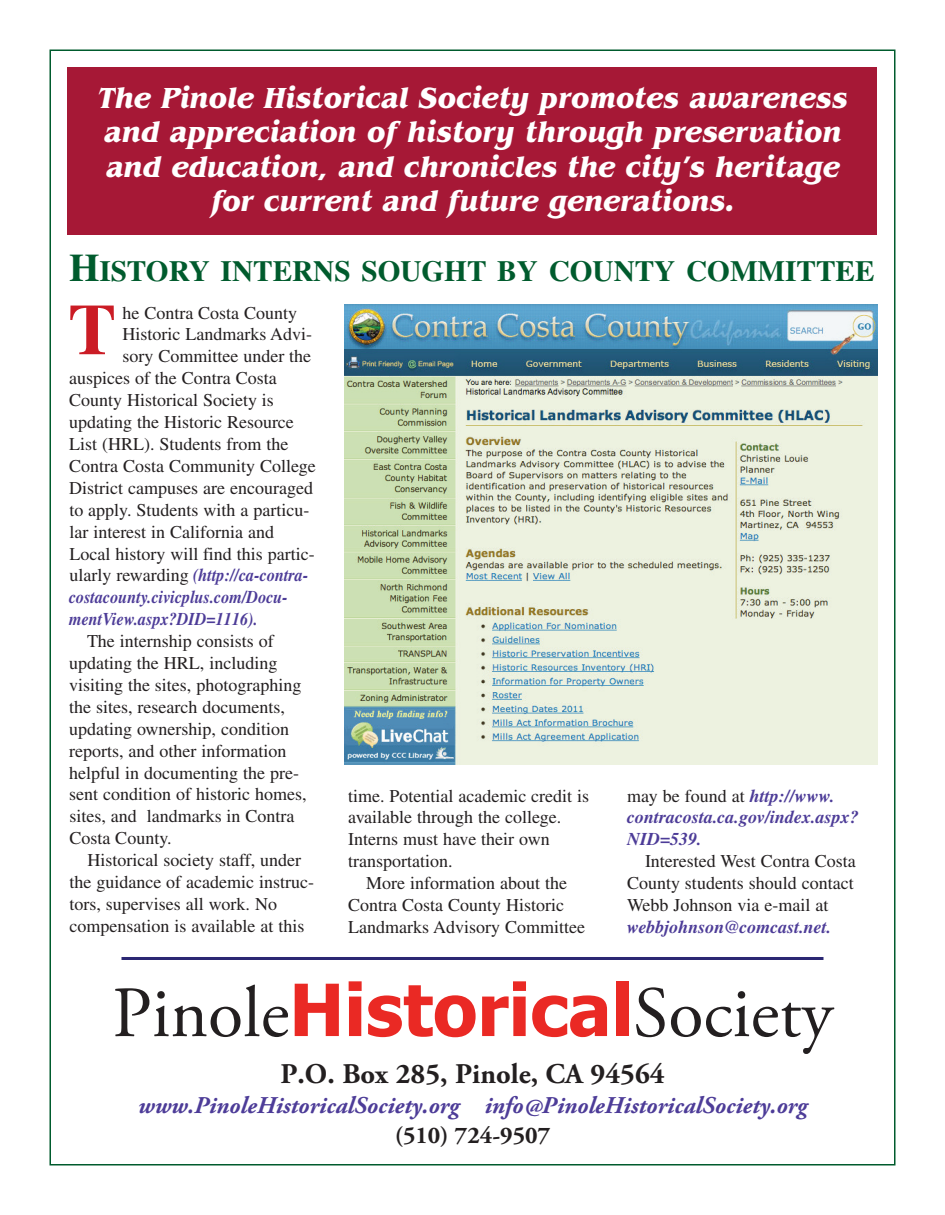
<style>
.page{position:relative;width:945px;height:1215px;background:#fff}
.page>*{position:absolute;margin:0;border:0;box-sizing:border-box;transform-origin:0 0}
.t1{font:72px "Adobe Garamond Pro";color:#231f20}
.t2{font:700 72px "Times";color:#cb1c25}
.t3{font:italic 700 30px/34.5px "Benguiat";color:#fff;text-align:center;scale:.9 1}
.t4{font:700 29.25px "Times";color:#005b2d}
.t5{font:700 28.5px "Adobe Garamond Pro";color:#231f20}
.t6{font:italic 700 24px "Adobe Garamond Pro";color:#4d3c98}
.t7{font:700 24px "Adobe Garamond Pro";color:#231f20}
.t8{font:18px/21.9px "Times";color:#231f20}
.t9{font:italic 700 18px "Times";color:#4d3c98;scale:.9 1}
.t10{font:italic 700 18px/21.9px "Times";color:#4d3c98}
.s1{font-size:39px}
.s2{font-weight:400;font-style:normal;color:#231f20}
.s3{font-family:"Tahoma";font-weight:700;color:#ea2924}
</style>
<div class="page">
<div style="left:68px;top:68px;width:810px;height:168px;background:#a61836"></div>
<hr style="left:122px;top:957px;width:702px;height:3px;background:#2b2773">
<img style="left:345px;top:304px;width:533px;height:460px">
<h2 class="t3" style="left:98px;top:84px;width:835px">The Pinole Historical Society promotes awareness and appreciation of history through preservation and education, and chronicles the city’s heritage for current and future generations.</h2>
<h3 class="t4" style="left:69px;top:261px;width:807px"><span class="s1">H</span>ISTORY INTERNS SOUGHT BY COUNTY COMMITTEE</h3>
<p class="t8" style="left:122px;top:303px;width:176px">he Contra Costa County</p>
<p class="t8" style="left:122px;top:325px;width:191px">Historic Landmarks Advi-</p>
<p class="t8" style="left:122px;top:347px;width:190px">sory Committee under the</p>
<p class="t8" style="left:69px;top:369px;width:209px">auspices of the Contra Costa</p>
<p class="t8" style="left:69px;top:391px;width:206px">County Historical Society is</p>
<p class="t8" style="left:69px;top:413px;width:226px">updating the Historic Resource</p>
<p class="t8" style="left:69px;top:435px;width:221px">List (HRL). Students from the</p>
<p class="t8" style="left:69px;top:457px;width:248px">Contra Costa Community College</p>
<p class="t8" style="left:69px;top:479px;width:245px">District campuses are encouraged</p>
<p class="t8" style="left:69px;top:501px;width:242px">to apply. Students with a particu-</p>
<p class="t8" style="left:69px;top:522px;width:206px">lar interest in California and</p>
<p class="t8" style="left:69px;top:544px;width:247px">Local history will find this partic-</p>
<p class="t9" style="left:70px;top:569px;width:265px"><span class="s2">ularly rewarding</span> (http://ca-contra-</p>
<p class="t9" style="left:69px;top:591px;width:243px">costacounty.civicplus.com/Docu-</p>
<p class="t9" style="left:69px;top:613px;width:211px">mentView.aspx?DID=1116).</p>
<p class="t8" style="left:69px;top:632px;width:239px;text-indent:18px">The internship consists of updating the HRL, including visiting the sites, photographing the sites, research documents, updating ownership, condition reports, and other information helpful in documenting the pre&shy;sent condition of historic homes, sites, and landmarks in Contra<br>Costa County.</p>
<p class="t8" style="left:69px;top:851px;width:246px;text-indent:18px">Historical society staff, under the guidance of academic instruc&shy;tors, supervises all work. No compensation is available at this</p>
<h1 class="t2" style="left:68px;top:306px;width:50px">T</h1>
<p class="t10" style="left:627px;top:786px;width:233px"><span class="s2">may be found at</span> http://www. contracosta.ca.gov/index.aspx?<br>NID=539.</p>
<p class="t8" style="left:627px;top:852px;width:230px;text-align:justify;text-indent:18px">Interested West Contra Costa County students should contact Webb Johnson via e-mail at</p>
<p class="t10" style="left:627px;top:918px;width:206px">webbjohnson@comcast.net.</p>
<p class="t8" style="left:348px;top:786px;width:243px">time. Potential academic credit is available through the college.<br>Interns must have their own transportation.</p>
<p class="t8" style="left:348px;top:874px;width:238px;text-indent:18px">More information about the<br>Contra Costa County Historic<br>Landmarks Advisory Committee</p>
<h1 class="t1" style="left:112px;top:985px;width:722px">Pinole<span class="s3">Historical</span>Society</h1>
<h3 class="t5" style="left:280px;top:1062px;width:386px">P.O. Box 285, Pinole, CA 94564</h3>
<h3 class="t6" style="left:138px;top:1095px;width:670px">www.PinoleHistoricalSociety.org info@PinoleHistoricalSociety.org</h3>
<h3 class="t7" style="left:395px;top:1125px;width:157px">(510) 724-9507</h3>
</div>
